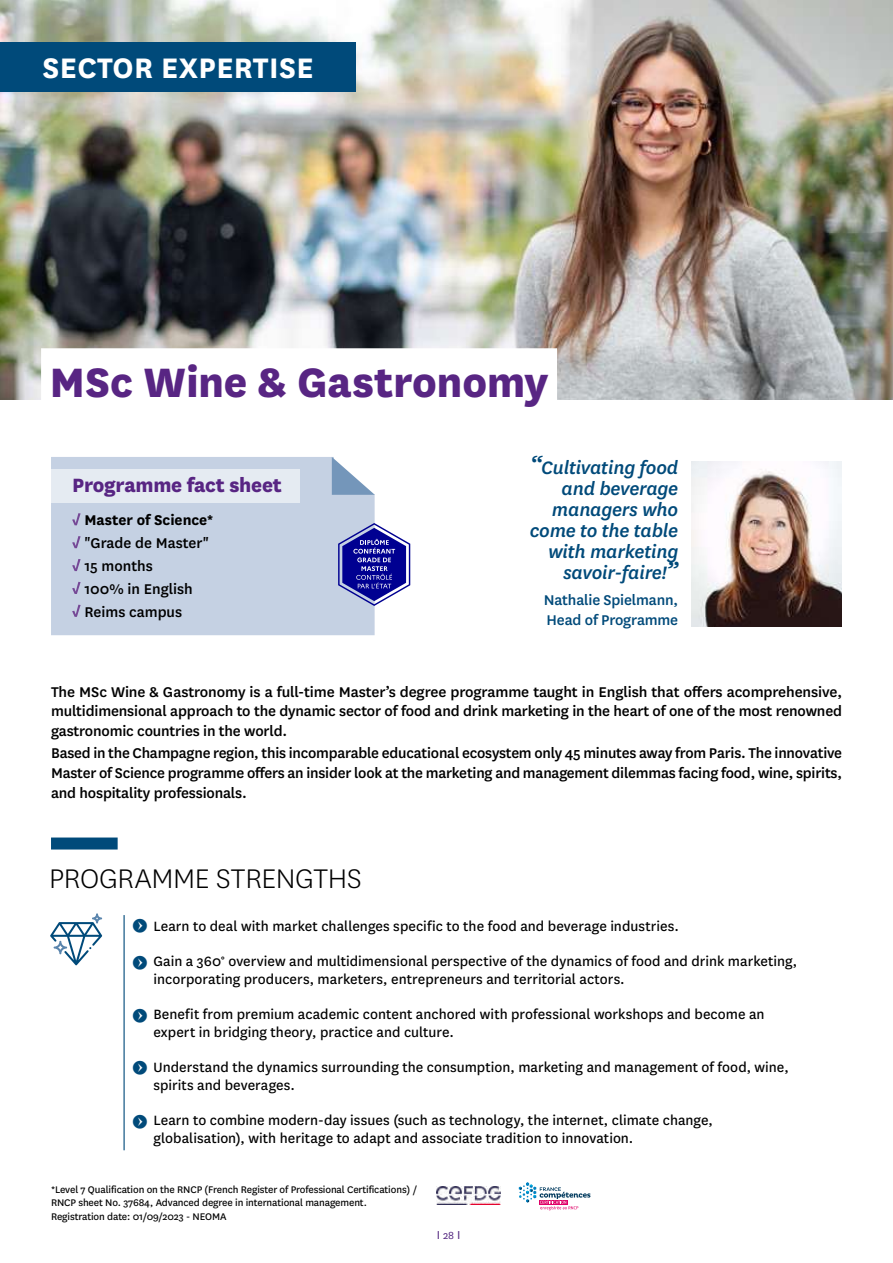
<style>
.page{position:relative;width:893px;height:1263px;background:#fff}
.page>*{position:absolute;margin:0;border:0;box-sizing:border-box;transform-origin:0 0}
.t1{font:800 48px "National";letter-spacing:-.005em;color:#582583}
.t2{font:700 33px "National";letter-spacing:.01em;color:#fff}
.t3{font:300 31.5px "National";letter-spacing:-.01em;color:#000}
.t4{font:800 22.5px "National";letter-spacing:-.01em;color:#582583}
.t5{font:italic 500 21px/21px "National";letter-spacing:-.01em;color:#004a7a;text-align:right}
.t6{font:500 16.5px/23px "National";letter-spacing:-.01em;color:#000;text-align:justify}
.t7{font:500 16.5px/20.2px "National";letter-spacing:-.01em;color:#004a7a}
.t8{font:700 16.5px "National";color:#000}
.t9{font:15.75px/18px "National";color:#000}
.t10{font:13.5px "National";color:#52267f}
.t11{font:11.25px/13.5px "National";letter-spacing:-.01em;color:#000}
.s1{font-size:27px}
.s2{font-size:12px}
</style>
<div class="page">
<img style="left:0;top:0;width:893px;height:400px">
<div style="left:41px;top:348px;width:516px;height:60px;background:#fff"></div>
<div style="left:51px;top:457px;width:324px;height:178px;background:#c5d1e3"></div>
<svg style="left:72px;top:513px;width:9px;height:12px"></svg>
<svg style="left:72px;top:536px;width:9px;height:12px"></svg>
<svg style="left:72px;top:559px;width:9px;height:12px"></svg>
<svg style="left:72px;top:582px;width:9px;height:12px"></svg>
<svg style="left:72px;top:605px;width:9px;height:12px"></svg>
<div style="left:51px;top:469px;width:248px;height:34px;background:#e5ebf2"></div>
<svg style="left:332px;top:457px;width:43px;height:38px"></svg>
<div style="left:51px;top:837px;width:67px;height:12px;background:#004a7a"></div>
<svg style="left:50px;top:913px;width:52px;height:52px"></svg>
<hr style="left:124px;top:915px;width:1px;height:235px;background:#004a7a">
<img style="left:691px;top:462px;width:151px;height:165px">
<div style="left:0;top:43px;width:356px;height:49px;background:#004a7a"></div>
<svg style="left:338px;top:523px;width:72px;height:83px"></svg>
<img style="left:436px;top:1186px;width:64px;height:18px">
<svg style="left:519px;top:1182px;width:71px;height:28px"></svg>
<h2 class="t2" style="left:43px;top:45px;width:273px">SECTOR EXPERTISE</h2>
<h1 class="t1" style="left:50px;top:347px;width:500px">MSc Wine &amp; Gastronomy</h1>
<h3 class="t4" style="left:72px;top:469px;width:211px">Programme fact sheet</h3>
<p class="t8" style="left:84px;top:509px;width:131px">Master of Science*</p>
<p class="t6" style="left:84px;top:531px;width:126px;text-align:left">"Grade de Master"<br>15 months<br>100% in English<br>Reims campus</p>
<h3 class="t5" style="left:530px;top:456px;width:150px"><span class="s1">“</span>Cultivating food and beverage managers who come to the table with marketing savoir-faire!<span class="s1">”</span></h3>
<p class="t7" style="left:544px;top:589px;width:136px">Nathalie Spielmann,<br>Head of Programme</p>
<p class="t6" style="left:51px;top:681px;width:793px;line-height:19.5px">The MSc Wine &amp; Gastronomy is a full-time Master’s degree programme taught in English that offers acomprehensive, multidimensional approach to the dynamic sector of food and drink marketing in the heart of one of the most renowned gastronomic countries in the world.</p>
<p class="t6" style="left:51px;top:742px;width:793px;line-height:19.8px">Based in the Champagne region, this incomparable educational ecosystem only 45 minutes away from Paris. The innovative Master of Science programme offers an insider look at the marketing and management dilemmas facing food, wine, spirits, and hospitality professionals.</p>
<h3 class="t3" style="left:49px;top:859px;width:314px">PROGRAMME STRENGTHS</h3>
<p class="t9" style="left:153px;top:916px;width:527px">Learn to deal with market challenges specific to the food and beverage industries.</p>
<p class="t9" style="left:153px;top:951px;width:645px">Gain a 360° overview and multidimensional perspective of the dynamics of food and drink marketing, incorporating producers, marketers, entrepreneurs and territorial actors.</p>
<p class="t9" style="left:153px;top:1004px;width:613px">Benefit from premium academic content anchored with professional workshops and become an expert in bridging theory, practice and culture.</p>
<p class="t9" style="left:153px;top:1057px;width:637px">Understand the dynamics surrounding the consumption, marketing and management of food, wine, spirits and beverages.</p>
<p class="t9" style="left:153px;top:1110px;width:561px">Learn to combine modern-day issues (such as technology, the internet, climate change, globalisation), with heritage to adapt and associate tradition to innovation.</p>
<p class="t11" style="left:51px;top:1182px;width:368px">*Level 7 Qualification on the RNCP (French Register of Professional Certifications) /<br>RNCP sheet No. 37684, Advanced degree in international management.<br>Registration date: 01/09/2023 - NEOMA</p>
<p class="t10" style="left:437px;top:1226px;width:25px">I <span class="s2">28</span> I</p>
</div>
